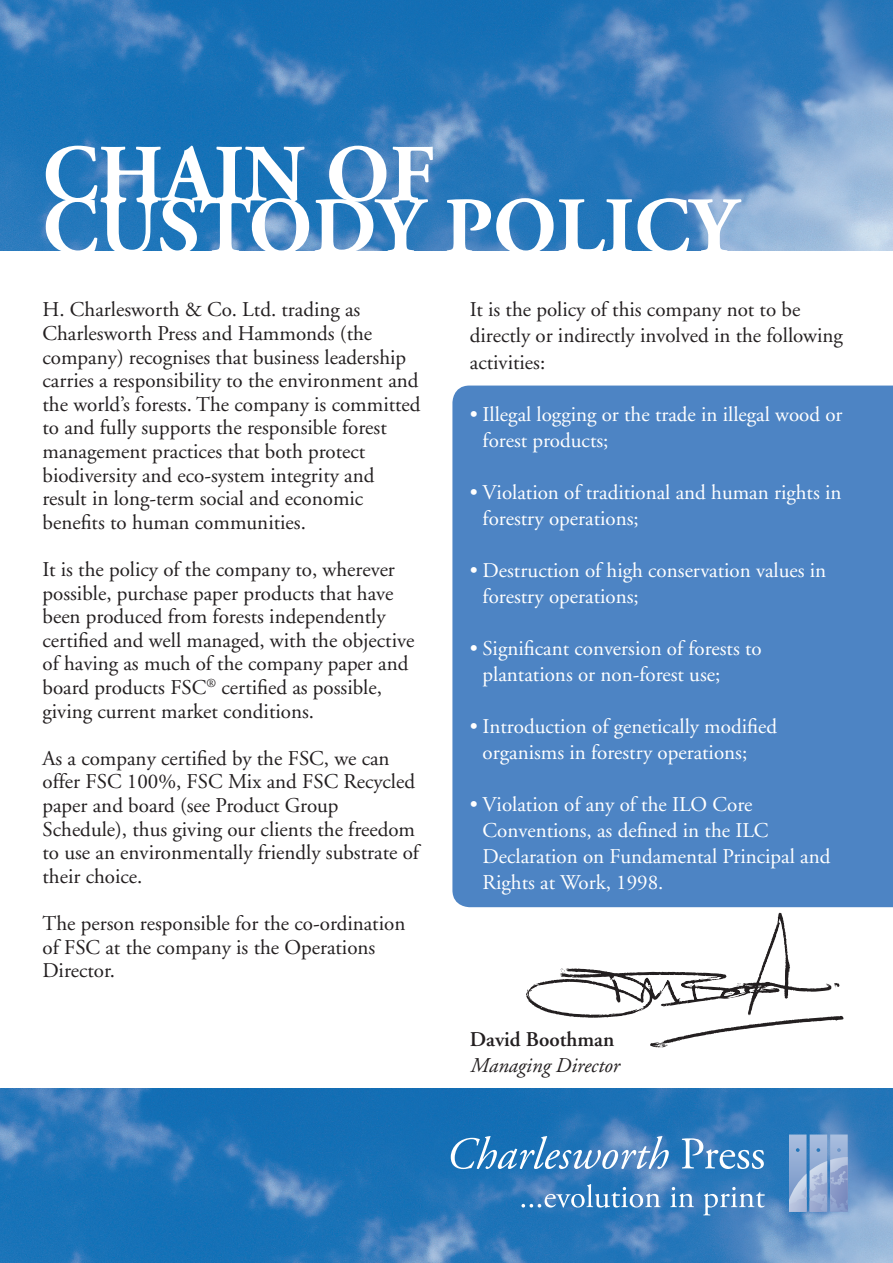
<style>
.page{position:relative;width:893px;height:1263px;background:#fff}
.page>*{position:absolute;margin:0;border:0;box-sizing:border-box;transform-origin:0 0}
.t1{font:700 81px "Adobe Garamond";color:#fff}
.t2{font:21px/23.5px "Adobe Garamond";color:#231f20}
.t3{font:21px/26.1px "Adobe Garamond";color:#fff}
.t4{font:italic 21px "Adobe Garamond";color:#231f20}
.t5{font:600 21px "Adobe Garamond";color:#231f20}
</style>
<div class="page">
<div style="left:452px;top:386px;width:441px;height:521px;background:#4d84c4"></div>
<img style="left:0;top:0;width:893px;height:251px">
<svg style="left:526px;top:912px;width:318px;height:136px"></svg>
<img style="left:0;top:1088px;width:893px;height:175px">
<svg style="left:789px;top:1134px;width:59px;height:78px;background:#95add3"></svg>
<svg style="left:521px;top:1184px;width:244px;height:31px;background:#508dc4"></svg>
<svg style="left:451px;top:1136px;width:313px;height:33px;background:#5793c7"></svg>
<p class="t1" style="left:43px;top:131px;width:393px">CHAIN OF</p>
<p class="t1" style="left:43px;top:183px;width:696px">CUSTODY POLICY</p>
<p class="t2" style="left:43px;top:299px;width:380px">H. Charlesworth &amp; Co. Ltd. trading as Charlesworth Press and Hammonds (the company) recognises that business leadership carries a responsibility to the environment and the world’s forests. The company is committed to and fully supports the responsible forest management practices that both protect biodiversity and eco-system integrity and result in long-term social and economic benefits to human communities.</p>
<p class="t2" style="left:43px;top:558px;width:373px">It is the policy of the company to, wherever possible, purchase paper products that have been produced from forests independently certified and well managed, with the objective of having as much of the company paper and board products FSC<sup>®</sup> certified as possible, giving current market conditions.</p>
<p class="t2" style="left:43px;top:747px;width:349px">As a company certified by the FSC, we can</p>
<p class="t2" style="left:43px;top:770px;width:378px">offer FSC 100%, FSC Mix and FSC Recycled paper and board (see Product Group Schedule), thus giving our clients the freedom to use an environmentally friendly substrate of their choice.</p>
<p class="t2" style="left:43px;top:912px;width:364px">The person responsible for the co-ordination of FSC at the company is the Operations<br>Director.</p>
<p class="t2" style="left:470px;top:297px;width:374px;line-height:26.1px">It is the policy of this company not to be directly or indirectly involved in the following activities:</p>
<p class="t3" style="left:470px;top:401px;width:374px">• Illegal logging or the trade in illegal wood or</p>
<p class="t3" style="left:483px;top:427px;width:127px">forest products;</p>
<p class="t3" style="left:483px;top:480px;width:360px;text-indent:-13px">• Violation of traditional and human rights in forestry operations;</p>
<p class="t3" style="left:483px;top:558px;width:345px;text-indent:-13px">• Destruction of high conservation values in forestry operations;</p>
<p class="t3" style="left:483px;top:636px;width:281px;text-indent:-13px">• Significant conversion of forests to plantations or non-forest use;</p>
<p class="t3" style="left:483px;top:714px;width:296px;text-indent:-13px">• Introduction of genetically modified organisms in forestry operations;</p>
<p class="t3" style="left:483px;top:792px;width:349px;text-indent:-13px">• Violation of any of the ILO Core<br>Conventions, as defined in the ILC<br>Declaration on Fundamental Principal and<br>Rights at Work, 1998.</p>
<p class="t5" style="left:470px;top:1027px;width:146px">David Boothman</p>
<p class="t4" style="left:470px;top:1054px;width:151px">Managing Director</p>
</div>
